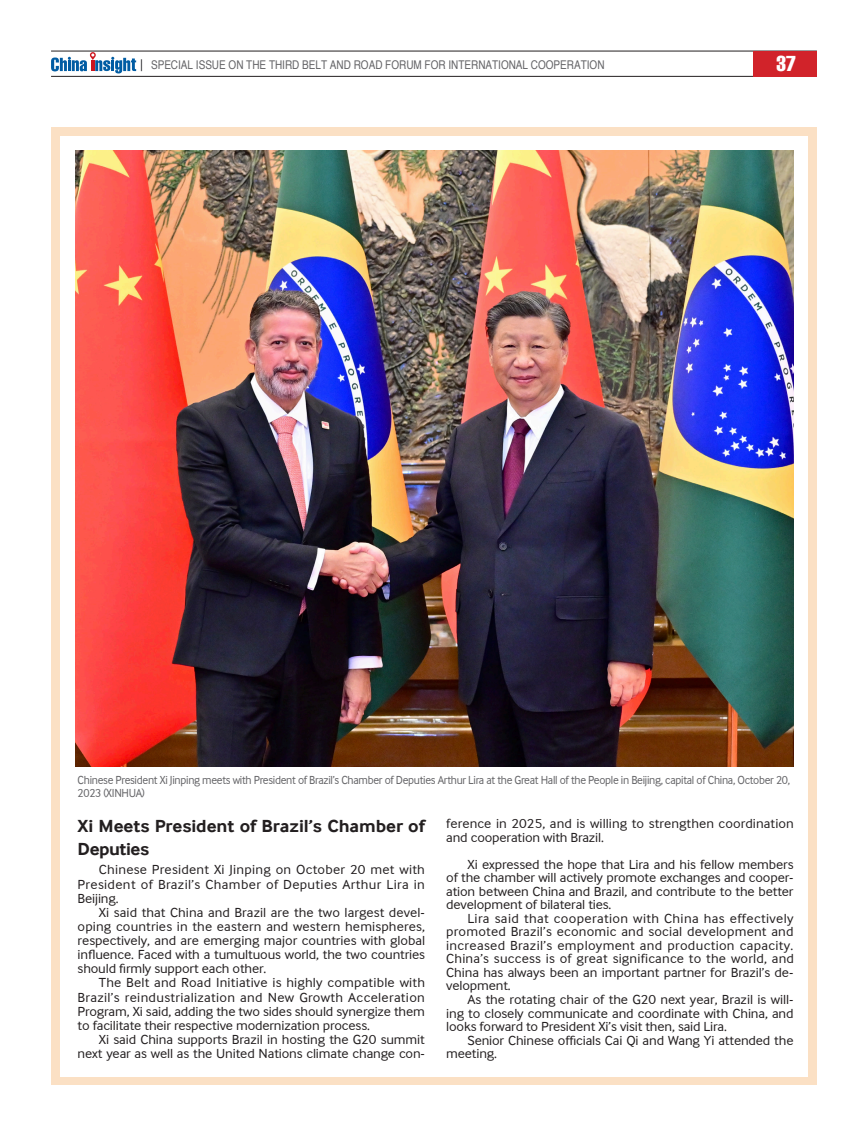
<style>
.page{position:relative;width:868px;height:1136px;background:#fff}
.page>*{position:absolute;margin:0;border:0;box-sizing:border-box;transform-origin:0 0}
.t1{font:extra-condensed 21px "Helvetica";color:#fff}
.t2{font:700 18px/23.1px "Inter Face Da Ma";letter-spacing:-.005em;color:#231f20;scale:1.05 1}
.t3{font:13.5px/13.5px "Inter Face Da Ma";letter-spacing:-.01em;color:#231f20;text-align:justify;scale:1.05 1}
.t4{font:12px/12.8px "Inter Face Da Ma";letter-spacing:-.025em;color:#636366;scale:.95 1}
.t5{font:12px "Helvetica";color:#636366;scale:.83 1}
</style>
<div class="page">
<hr style="left:51px;top:51px;width:765px;height:1px;background:#231f20">
<hr style="left:51px;top:76px;width:765px;height:1px;background:#231f20">
<div style="left:753px;top:51px;width:63px;height:26px;background:#d1232a"></div>
<svg style="left:51px;top:52px;width:91px;height:21px"></svg>
<div style="left:51px;top:128px;width:765px;height:956px;background:#fbe0c4"></div>
<div style="left:60px;top:136px;width:747px;height:940px;background:#fff"></div>
<img style="left:76px;top:151px;width:717px;height:615px">
<p class="t5" style="left:151px;top:60px;width:548px">SPECIAL ISSUE ON THE THIRD BELT AND ROAD FORUM FOR INTERNATIONAL COOPERATION</p>
<h1 class="t1" style="left:776px;top:50px;width:21px">37</h1>
<p class="t4" style="left:78px;top:773px;width:751px">Chinese President Xi Jinping meets with President of Brazil’s Chamber of Deputies Arthur Lira at the Great Hall of the People in Beijing, capital of China, October 20,<br>2023 (XINHUA)</p>
<h2 class="t2" style="left:78px;top:814px;width:332px">Xi Meets President of Brazil’s Chamber of<br>Deputies</h2>
<p class="t3" style="left:78px;top:862px;width:332px;line-height:14.1px;text-indent:21px">Chinese President Xi Jinping on October 20 met with President of Brazil’s Chamber of Deputies Arthur Lira in Beijing.</p>
<p class="t3" style="left:78px;top:905px;width:332px;line-height:14.1px;text-indent:21px">Xi said that China and Brazil are the two largest devel&shy;oping countries in the eastern and western hemispheres, respectively, and are emerging major countries with global influence. Faced with a tumultuous world, the two countries should firmly support each other.</p>
<p class="t3" style="left:78px;top:975px;width:332px;line-height:14.1px;text-indent:21px">The Belt and Road Initiative is highly compatible with Brazil’s reindustrialization and New Growth Acceleration Program, Xi said, adding the two sides should synergize them to facilitate their respective modernization process.</p>
<p class="t3" style="left:78px;top:1032px;width:332px;line-height:14.1px;text-align:right">Xi said China supports Brazil in hosting the G20 summit next year as well as the United Nations climate change con-</p>
<p class="t3" style="left:446px;top:816px;width:332px">ference in 2025, and is willing to strengthen coordination and cooperation with Brazil.</p>
<p class="t3" style="left:446px;top:857px;width:332px;text-indent:21px">Xi expressed the hope that Lira and his fellow members of the chamber will actively promote exchanges and cooper&shy;ation between China and Brazil, and contribute to the better development of bilateral ties.</p>
<p class="t3" style="left:446px;top:911px;width:332px;text-indent:21px">Lira said that cooperation with China has effectively promoted Brazil’s economic and social development and increased Brazil’s employment and production capacity.<br>China’s success is of great significance to the world, and China has always been an important partner for Brazil’s de&shy;velopment.</p>
<p class="t3" style="left:446px;top:992px;width:332px;text-indent:21px">As the rotating chair of the G20 next year, Brazil is will&shy;ing to closely communicate and coordinate with China, and looks forward to President Xi’s visit then, said Lira.</p>
<p class="t3" style="left:446px;top:1033px;width:332px;text-indent:21px">Senior Chinese officials Cai Qi and Wang Yi attended the meeting.</p>
</div>
